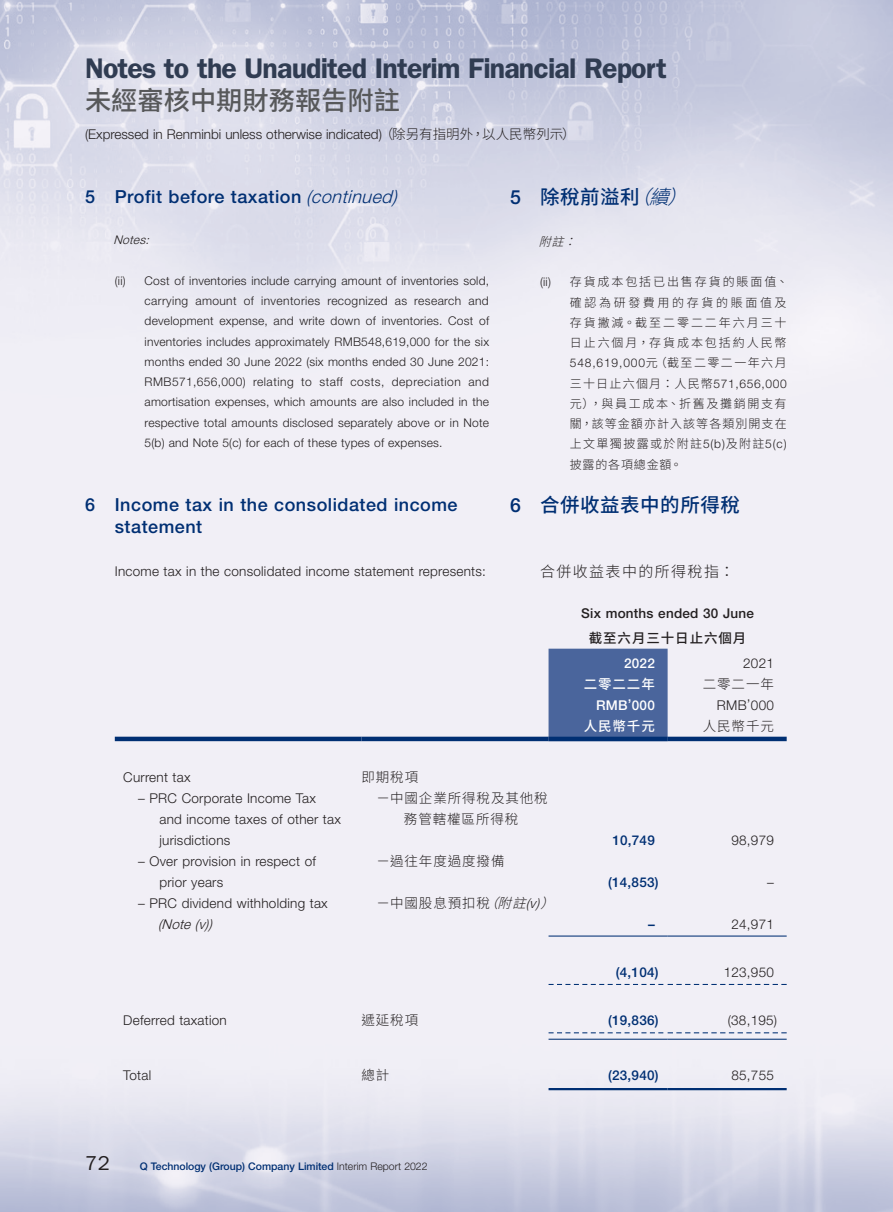
<style>
.page{position:relative;width:893px;height:1212px;background:#fff}
.page>*{position:absolute;margin:0;border:0;box-sizing:border-box;transform-origin:0 0}
.t1{font:600 28.5px "ITC Franklin Gothic Std";letter-spacing:-.03em;color:#303c52}
.t2{font:500 26.25px "Source Han Sans TC";color:#57585a}
.t3{font:20.25px "ITC Franklin Gothic Std";color:#231f20}
.C_Heading_1{font:500 19.5px "Source Han Sans TC";letter-spacing:.03em;color:#002f73}
.Heading_1{font:500 18px/22.5px "Helvetica Neue LT Std";letter-spacing:.03em;color:#002f73}
.C_Body_Text{font:300 15px "Source Han Sans TC";letter-spacing:.095em;color:#231f20}
.Body_Text{font:300 13.5px/21px "Helvetica Neue LT Std";letter-spacing:.02em;color:#231f20}
.Body_Text-2{font:300 13.5px/21px "Source Han Sans TC";letter-spacing:.07em;color:#231f20;text-align:center}
.Body_Text-3{font:300 13.5px "Helvetica Neue LT Std";color:#231f20}
.Body_Text-4{font:500 13.5px "Helvetica Neue LT Std";letter-spacing:.02em;color:#002f73}
.Body_Text-5{font:500 13.5px "Helvetica Neue LT Std";letter-spacing:.02em;color:#231f20}
.Body_Text-6{font:500 13.5px "Source Han Sans TC";letter-spacing:.07em;color:#231f20}
.Body_Text-7{font:500 13.5px "Helvetica Neue LT Std";letter-spacing:.02em;color:#fff}
.Body_Text-8{font:500 13.5px "Source Han Sans TC";letter-spacing:.07em;color:#fff}
.Notes{font:300 12px/20.2px "Helvetica Neue LT Std";letter-spacing:.02em;color:#231f20;text-align:justify}
.C_Notes{font:300 12px/20.2px "Source Han Sans TC";letter-spacing:.16em;color:#231f20}
.Notes-2{font:italic 300 12px "Helvetica Neue LT Std";color:#231f20}
.C_Notes-2{font:300 12px "Helvetica Neue LT Std";color:#231f20}
.C_Notes-3{font:italic 300 12px "Source Han Sans TC";color:#231f20}
.t4{font:500 10.5px "Helvetica Neue LT Std";color:#002f73}
.s1{font-family:"Source Han Sans TC"}
.s2{font-weight:300;font-style:italic}
.s3{font-family:"Helvetica Neue LT Std"}
.s4{font-style:italic}
.s5{font-family:"Helvetica Neue LT Std";font-style:italic}
.s6{font-weight:300;color:#231f20}
</style>
<div class="page">
<img style="left:0;top:0;width:893px;height:1212px">
<div style="left:549px;top:649px;width:119px;height:88px;background:#4a659c"></div>
<hr style="left:115px;top:737px;width:246px;height:4px;background:#002f73">
<hr style="left:361px;top:737px;width:188px;height:4px;background:#002f73">
<hr style="left:549px;top:737px;width:119px;height:4px;background:#002f73">
<hr style="left:668px;top:737px;width:119px;height:4px;background:#002f73">
<hr style="left:549px;top:935px;width:119px;height:1px;background:#002f73">
<hr style="left:668px;top:935px;width:119px;height:1px;background:#002f73">
<svg style="left:549px;top:984px;width:238px;height:1px"></svg>
<svg style="left:549px;top:1032px;width:238px;height:1px"></svg>
<hr style="left:549px;top:1039px;width:119px;height:1px;background:#002f73">
<hr style="left:668px;top:1039px;width:119px;height:1px;background:#002f73">
<hr style="left:549px;top:1088px;width:119px;height:2px;background:#002f73">
<hr style="left:668px;top:1088px;width:119px;height:2px;background:#002f73">
<h1 class="t1" style="left:85px;top:52px;width:583px">Notes to the Unaudited Interim Financial Report</h1>
<h2 class="t2" style="left:85px;top:86px;width:316px">未經審核中期財務報告附註</h2>
<p class="Body_Text-3" style="left:85px;top:126px;width:492px">(Expressed in Renminbi unless otherwise indicated) <span class="s1">（除另有指明外，以人民幣列示）</span></p>
<p class="Heading_1" style="left:85px;top:185px;width:314px">5 Profit before taxation <span class="s2">(continued)</span></p>
<p class="Notes-2" style="left:114px;top:233px;width:40px">Notes:</p>
<p class="Notes" style="left:115px;top:270px;width:12px">(ii)</p>
<p class="Notes" style="left:145px;top:270px;width:346px">Cost of inventories include carrying amount of inventories sold, carrying amount of inventories recognized as research and development expense, and write down of inventories. Cost of inventories includes approximately RMB548,619,000 for the six months ended 30 June 2022 (six months ended 30 June 2021:<br>RMB571,656,000) relating to staff costs, depreciation and amortisation expenses, which amounts are also included in the respective total amounts disclosed separately above or in Note 5(b) and Note 5(c) for each of these types of expenses.</p>
<p class="Heading_1" style="left:115px;top:493px;width:344px;text-indent:-30px">6 Income tax in the consolidated income statement</p>
<p class="Body_Text" style="left:115px;top:560px;width:373px">Income tax in the consolidated income statement represents:</p>
<p class="C_Heading_1" style="left:510px;top:186px;width:193px"><span class="s3">5</span> 除稅前溢利<span class="s2">（續）</span></p>
<p class="C_Notes-3" style="left:539px;top:235px;width:48px">附註：</p>
<p class="C_Notes-2" style="left:540px;top:275px;width:12px">(ii)</p>
<p class="C_Notes" style="left:570px;top:272px;width:220px">存貨成本包括已出售存貨的賬面值、確認為研發費用的存貨的賬面值及存貨撇減。截至二零二二年六月三十日止六個月，存貨成本包括約人民幣<br><span class="s3">548,619,000</span>元（截至二零二一年六月三十日止六個月：人民幣<span class="s3">571,656,000</span>元），與員工成本、折舊及攤銷開支有關，該等金額亦計入該等各類別開支在上文單獨披露或於附註<span class="s3">5(b)</span>及附註<span class="s3">5(c)</span>披露的各項總金額。</p>
<p class="C_Heading_1" style="left:510px;top:494px;width:231px"><span class="s3">6</span> 合併收益表中的所得稅</p>
<p class="C_Body_Text" style="left:540px;top:563px;width:196px">合併收益表中的所得稅指：</p>
<p class="Body_Text-5" style="left:581px;top:605px;width:174px">Six months ended 30 June</p>
<p class="Body_Text-6" style="left:589px;top:630px;width:159px">截至六月三十日止六個月</p>
<p class="Body_Text-7" style="left:624px;top:655px;width:32px">2022</p>
<p class="Body_Text" style="left:743px;top:652px;width:32px">2021</p>
<p class="Body_Text-8" style="left:584px;top:676px;width:73px">二零二二年</p>
<p class="Body_Text-2" style="left:703px;top:674px;width:73px">二零二一年</p>
<p class="Body_Text-7" style="left:596px;top:697px;width:60px">RMB’000</p>
<p class="Body_Text" style="left:717px;top:694px;width:58px">RMB’000</p>
<p class="Body_Text-8" style="left:584px;top:718px;width:73px">人民幣千元</p>
<p class="Body_Text-2" style="left:703px;top:716px;width:73px">人民幣千元</p>
<p class="Body_Text" style="left:123px;top:766px;width:69px">Current tax</p>
<p class="Body_Text-2" style="left:361px;top:766px;width:58px">即期稅項</p>
<p class="Body_Text" style="left:159px;top:787px;width:183px;text-indent:-21px">– PRC Corporate Income Tax and income taxes of other tax jurisdictions</p>
<p class="Body_Text-2" style="left:376px;top:787px;width:173px">－中國企業所得稅及其他稅務管轄權區所得稅</p>
<p class="Body_Text" style="left:159px;top:850px;width:158px;text-indent:-21px">– Over provision in respect of prior years</p>
<p class="Body_Text-2" style="left:376px;top:850px;width:130px">－過往年度過度撥備</p>
<p class="Body_Text" style="left:158px;top:892px;width:171px;text-indent:-20px">– PRC dividend withholding tax <span class="s4">(Note(v))</span></p>
<p class="Body_Text-2" style="left:376px;top:892px;width:189px">－中國股息預扣稅<span class="s4">（附註</span><span class="s5">(v)</span><span class="s4">）</span></p>
<p class="Body_Text-4" style="left:612px;top:832px;width:44px">10,749</p>
<p class="Body_Text" style="left:731px;top:829px;width:44px">98,979</p>
<p class="Body_Text-4" style="left:608px;top:874px;width:52px">(14,853)</p>
<p class="Body_Text" style="left:767px;top:871px;width:8px">–</p>
<p class="Body_Text-4" style="left:648px;top:916px;width:8px">–</p>
<p class="Body_Text" style="left:731px;top:913px;width:44px">24,971</p>
<p class="Body_Text-4" style="left:616px;top:964px;width:44px">(4,104)</p>
<p class="Body_Text" style="left:724px;top:961px;width:52px">123,950</p>
<p class="Body_Text" style="left:123px;top:1010px;width:105px">Deferred taxation</p>
<p class="Body_Text-2" style="left:361px;top:1010px;width:58px">遞延稅項</p>
<p class="Body_Text-4" style="left:608px;top:1012px;width:52px">(19,836)</p>
<p class="Body_Text" style="left:728px;top:1010px;width:51px">(38,195)</p>
<p class="Body_Text" style="left:123px;top:1064px;width:29px">Total</p>
<p class="Body_Text-2" style="left:361px;top:1065px;width:29px">總計</p>
<p class="Body_Text-4" style="left:608px;top:1067px;width:52px">(23,940)</p>
<p class="Body_Text" style="left:731px;top:1064px;width:44px">85,755</p>
<h3 class="t3" style="left:85px;top:1151px;width:26px">72</h3>
<p class="t4" style="left:140px;top:1160px;width:289px">Q Technology (Group) Company Limited <span class="s6">Interim Report 2022</span></p>
</div>
